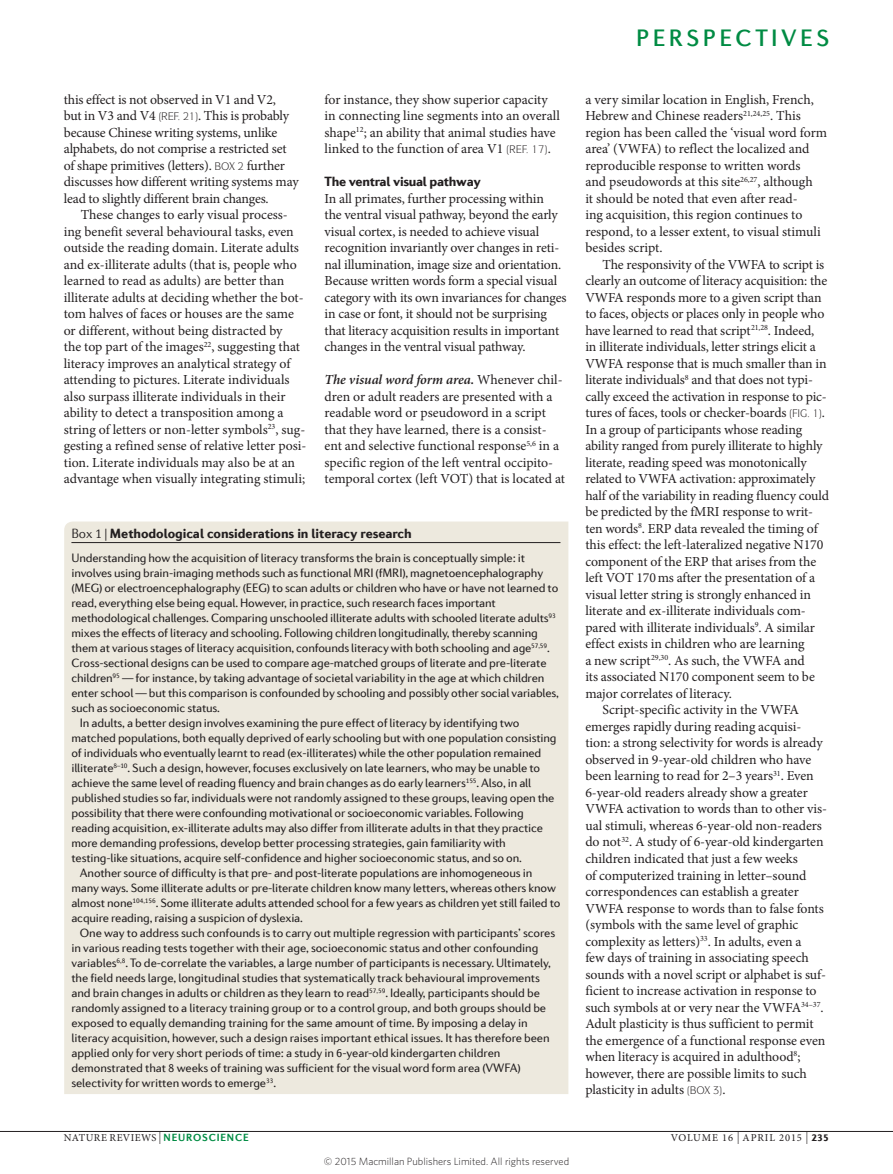
<style>
.page{position:relative;width:893px;height:1174px;background:#fff}
.page>*{position:absolute;margin:0;border:0;box-sizing:border-box;transform-origin:0 0}
.t1{font:500 24px "Diverda Sans Com";letter-spacing:.14em;color:#008b43}
.bodyindent{font:13.8px/16.5px "Minion Pro";letter-spacing:-.01em;color:#231f20}
.bodyfirst_inline{font:13.8px/16.5px "Minion Pro";color:#231f20}
.bodyfirst{font:13.8px/16.5px "Minion Pro";letter-spacing:-.01em;color:#231f20}
.boxtitle{font:900 13.5px "Diverda Sans Com";letter-spacing:-.005em;color:#231f20}
.crosshead{font:900 13.5px "Diverda Sans Com";letter-spacing:-.02em;color:#231f20}
.boxbody{font:12.3px/15px "Diverda Sans Com";letter-spacing:-.015em;color:#231f20}
.boxbody1{font:12.3px/15px "Diverda Sans Com";letter-spacing:-.015em;color:#231f20}
.t2{font:300 10.5px "Whitney";color:#231f20}
.t3{font:10.5px "Minion Pro";letter-spacing:.04em;color:#231f20}
.t4{font:10.5px "Minion Pro";letter-spacing:.085em;color:#231f20}
.s1{font-weight:600;font-style:italic}
.s2{font-weight:300}
.s3{font-size:12px}
.s4{font-family:"Diverda Sans Com";font-weight:700;color:#008b43}
.s5{font-family:"Diverda Sans Com";font-weight:900}
</style>
<div class="page">
<hr style="left:0;top:1131px;width:893px;height:1px;background:#231f20">
<div style="left:64px;top:521px;width:504px;height:573px;background:#ede9de"></div>
<hr style="left:71px;top:542px;width:489px;height:1px;background:#231f20">
<p class="bodyindent" style="left:64px;top:91px;width:214px">this effect is not observed in V1 and V2, but in V3 and V4</p>
<p class="bodyindent" style="left:64px;top:108px;width:227px;text-indent:134px">. This is probably because Chinese writing systems, unlike alphabets, do not comprise a restricted set of shape primitives (letters).</p>
<p class="bodyindent" style="left:64px;top:157px;width:236px;text-indent:183px">further discusses how different writing systems may lead to slightly different brain changes.</p>
<p class="bodyindent" style="left:64px;top:207px;width:244px;text-indent:17px">These changes to early visual process&shy;ing benefit several behavioural tasks, even outside the reading domain. Literate adults and ex‑illiterate adults (that is, people who learned to read as adults) are better than illiterate adults at deciding whether the bot&shy;tom halves of faces or houses are the same or different, without being distracted by<br>the top part of the images<sup>22</sup>, suggesting that literacy improves an analytical strategy of attending to pictures. Literate individuals also surpass illiterate individuals in their ability to detect a transposition among a string of letters or non-letter symbols<sup>23</sup>, sug&shy;gesting a refined sense of relative letter posi&shy;tion. Literate individuals may also be at an advantage when visually integrating stimuli;</p>
<p class="bodyindent" style="left:325px;top:91px;width:237px">for instance, they show superior capacity in connecting line segments into an overall shape<sup>12</sup>; an ability that animal studies have linked to the function of area V1</p>
<p class="bodyindent" style="left:548px;top:141px;width:5px">.</p>
<p class="crosshead" style="left:325px;top:173px;width:158px">The ventral visual pathway</p>
<p class="bodyfirst" style="left:325px;top:190px;width:243px">In all primates, further processing within<br>the ventral visual pathway, beyond the early visual cortex, is needed to achieve visual recognition invariantly over changes in reti&shy;nal illumination, image size and orientation.<br>Because written words form a special visual category with its own invariances for changes in case or font, it should not be surprising that literacy acquisition results in important changes in the ventral visual pathway.</p>
<p class="bodyfirst_inline" style="left:325px;top:372px;width:242px"><span class="s1">The visual word form area.</span> Whenever chil&shy;dren or adult readers are presented with a readable word or pseudoword in a script that they have learned, there is a consist&shy;ent and selective functional response<sup>5,6</sup> in a specific region of the left ventral occipito&shy;temporal cortex (left VOT) that is located at</p>
<p class="boxtitle" style="left:71px;top:525px;width:342px"><span class="s2">Box 1 |</span> Methodological considerations in literacy research</p>
<p class="boxbody1" style="left:71px;top:550px;width:489px">Understanding how the acquisition of literacy transforms the brain is conceptually simple: it involves using brain-imaging methods such as functional MRI (fMRI), magnetoencephalography (MEG) or electroencephalography (EEG) to scan adults or children who have or have not learned to read, everything else being equal. However, in practice, such research faces important methodological challenges. Comparing unschooled illiterate adults with schooled literate adults<sup>93 </sup>mixes the effects of literacy and schooling. Following children longitudinally, thereby scanning them at various stages of literacy acquisition, confounds literacy with both schooling and age<sup>57,59</sup>.<br>Cross-sectional designs can be used to compare age-matched groups of literate and pre-literate children<sup>95</sup> — for instance, by taking advantage of societal variability in the age at which children enter school — but this comparison is confounded by schooling and possibly other social variables, such as socioeconomic status.</p>
<p class="boxbody" style="left:71px;top:715px;width:487px;text-indent:9px">In adults, a better design involves examining the pure effect of literacy by identifying two matched populations, both equally deprived of early schooling but with one population consisting of individuals who eventually learnt to read (ex-illiterates) while the other population remained illiterate<sup>8–10</sup>. Such a design, however, focuses exclusively on late learners, who may be unable to achieve the same level of reading fluency and brain changes as do early learners<sup>155</sup>. Also, in all published studies so far, individuals were not randomly assigned to these groups, leaving open the possibility that there were confounding motivational or socioeconomic variables. Following reading acquisition, ex‑illiterate adults may also differ from illiterate adults in that they practice more demanding professions, develop better processing strategies, gain familiarity with testing-like situations, acquire self-confidence and higher socioeconomic status, and so on.</p>
<p class="boxbody" style="left:71px;top:865px;width:490px;text-indent:9px">Another source of difficulty is that pre- and post-literate populations are inhomogeneous in many ways. Some illiterate adults or pre-literate children know many letters, whereas others know almost none<sup>104,156</sup>. Some illiterate adults attended school for a few years as children yet still failed to acquire reading, raising a suspicion of dyslexia.</p>
<p class="boxbody" style="left:71px;top:925px;width:485px;text-indent:9px">One way to address such confounds is to carry out multiple regression with participants’ scores in various reading tests together with their age, socioeconomic status and other confounding variables<sup>6,8</sup>. To de-correlate the variables, a large number of participants is necessary. Ultimately, the field needs large, longitudinal studies that systematically track behavioural improvements and brain changes in adults or children as they learn to read<sup>57,59</sup>. Ideally, participants should be randomly assigned to a literacy training group or to a control group, and both groups should be exposed to equally demanding training for the same amount of time. By imposing a delay in literacy acquisition, however, such a design raises important ethical issues. It has therefore been applied only for very short periods of time: a study in 6‑year-old kindergarten children demonstrated that 8 weeks of training was sufficient for the visual word form area (VWFA) selectivity for written words to emerge<sup>33</sup>.</p>
<h1 class="t1" style="left:636px;top:24px;width:195px">PERSPECTIVES</h1>
<p class="bodyfirst_inline" style="left:585px;top:91px;width:243px">a very similar location in English, French, Hebrew and Chinese readers<sup>21,24,25</sup>. This region has been called the ‘visual word form area’ (VWFA) to reflect the localized and reproducible response to written words<br>and pseudowords at this site<sup>26,27</sup>, although<br>it should be noted that even after read-<br>ing acquisition, this region continues to respond, to a lesser extent, to visual stimuli besides script.</p>
<p class="bodyindent" style="left:585px;top:256px;width:243px;text-indent:17px">The responsivity of the VWFA to script is clearly an outcome of literacy acquisition: the VWFA responds more to a given script than to faces, objects or places only in people who have learned to read that script<sup>21,28</sup>. Indeed, in illiterate individuals, letter strings elicit a VWFA response that is much smaller than in literate individuals<sup>8</sup> and that does not typi&shy;cally exceed the activation in response to pic&shy;tures of faces, tools or checker-boards</p>
<p class="bodyindent" style="left:822px;top:405px;width:5px">.</p>
<p class="bodyindent" style="left:585px;top:421px;width:245px">In a group of participants whose reading ability ranged from purely illiterate to highly literate, reading speed was monotonically related to VWFA activation: approximately half of the variability in reading fluency could be predicted by the fMRI response to writ&shy;ten words<sup>8</sup>. ERP data revealed the timing of this effect: the left-lateralized negative N170 component of the ERP that arises from the left VOT 170ms after the presentation of a visual letter string is strongly enhanced in literate and ex‑illiterate individuals com&shy;pared with illiterate individuals<sup>9</sup>. A similar effect exists in children who are learning<br>a new script<sup>29,30</sup>. As such, the VWFA and<br>its associated N170 component seem to be major correlates of literacy.</p>
<p class="bodyindent" style="left:585px;top:702px;width:243px;text-indent:17px">Script-specific activity in the VWFA emerges rapidly during reading acquisi&shy;tion: a strong selectivity for words is already observed in 9‑year-old children who have been learning to read for 2–3 years<sup>31</sup>. Even 6‑year-old readers already show a greater VWFA activation to words than to other vis&shy;ual stimuli, whereas 6‑year-old non-readers do not<sup>32</sup>. A study of 6‑year-old kindergarten children indicated that just a few weeks<br>of computerized training in letter–sound correspondences can establish a greater VWFA response to words than to false fonts (symbols with the same level of graphic complexity as letters)<sup>33</sup>. In adults, even a<br>few days of training in associating speech sounds with a novel script or alphabet is suf&shy;ficient to increase activation in response to such symbols at or very near the VWFA<sup>34–37</sup>.<br>Adult plasticity is thus sufficient to permit the emergence of a functional response even when literacy is acquired in adulthood<sup>8</sup>; however, there are possible limits to such plasticity in adults</p>
<p class="bodyindent" style="left:713px;top:1081px;width:14px">✓ .</p>
<p class="t3" style="left:64px;top:1130px;width:186px">NATURE REVIEWS <span class="s3">|</span> <span class="s4">NEUROSCIENCE</span></p>
<p class="t4" style="left:671px;top:1130px;width:160px">VOLUME 16 <span class="s3">|</span> APRIL 2015 <span class="s3">|</span> <span class="s5">235</span></p>
<p class="t2" style="left:324px;top:1154px;width:247px">© 2015 Macmillan Publishers Limited. All rights reserved</p>
</div>
